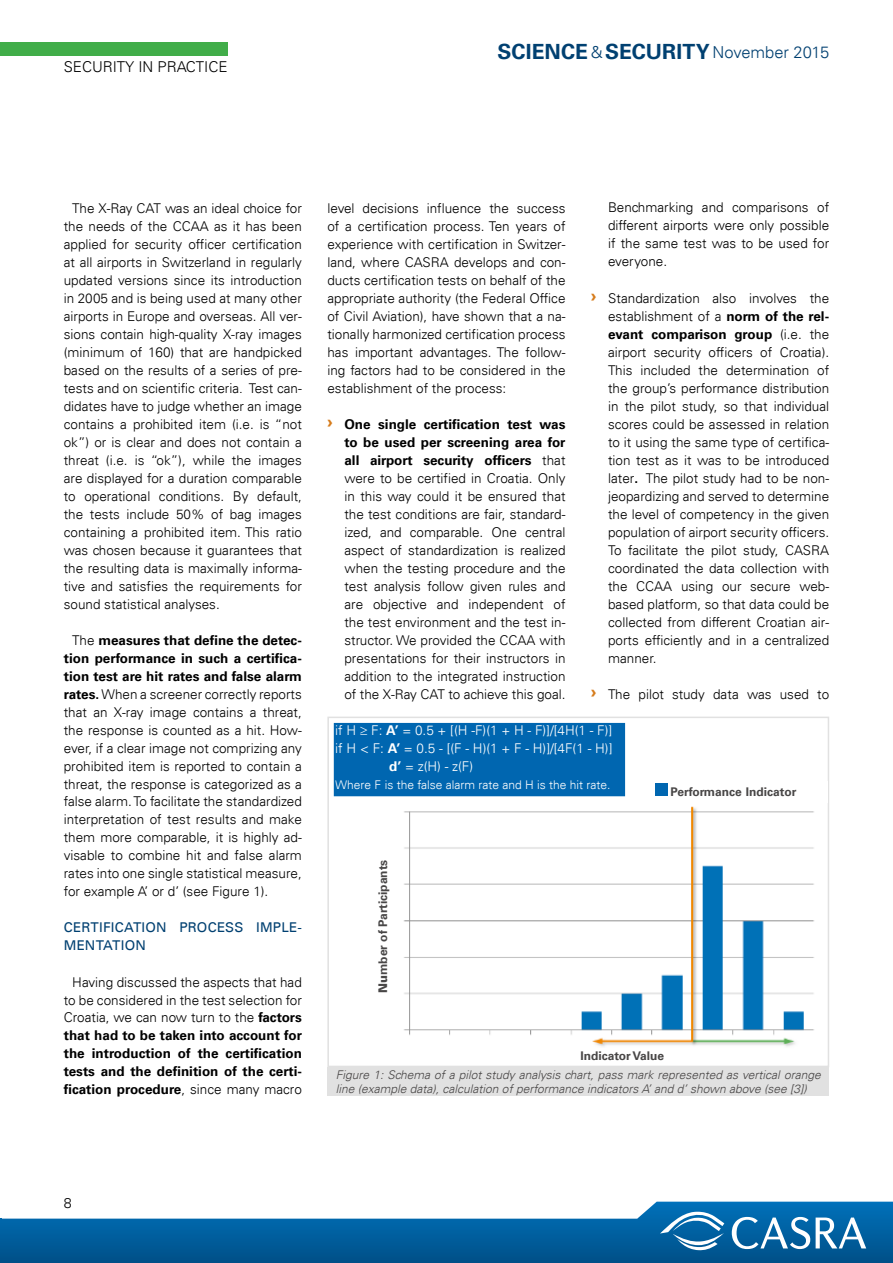
<style>
.page{position:relative;width:893px;height:1263px;background:#fff}
.page>*{position:absolute;margin:0;border:0;box-sizing:border-box;transform-origin:0 0}
.t1{font:700 21px "Univers LT";letter-spacing:.005em;color:#004071}
.t2{font:300 15px "Univers LT";color:#000}
.t3{font:300 14.25px "Univers LT";color:#000}
.t4{font:300 13.5px/18px "Univers LT";color:#000;text-align:justify}
.t5{font:700 13.5px/18px "Univers LT";color:#000;text-align:justify}
.t6{font:300 13.5px/18px "Univers";color:#000;text-align:justify}
.t7{font:300 13.5px "Univers LT";color:#fff}
.t8{font:13.5px "Univers LT";letter-spacing:.015em;color:#004071}
.t9{font:italic 300 12px/14.4px "Univers LT";color:#484646}
.t10{font:700 12px "Univers LT";color:#484646}
.t11{font:300 12px "Univers LT";color:#fff}
.s1{font-weight:300;font-size:16.5px}
.s2{font-family:"Univers"}
.s3{font-family:"Univers LT"}
.s4{font-weight:700}
.s5{font-weight:300}
.s6{font-family:"Arial";font-weight:900;font-size:15px;color:#d67c1c}
.s7{font-weight:900}
</style>
<div class="page">
<svg style="left:0;top:1202px;width:893px;height:61px"></svg>
<svg style="left:660px;top:1211px;width:213px;height:39px"></svg>
<div style="left:0;top:43px;width:228px;height:13px;background:#41ad49"></div>
<img style="left:333px;top:722px;width:481px;height:325px">
<div style="left:327px;top:717px;width:502px;height:350px;border:2px solid #e1e1e1"></div>
<div style="left:335px;top:724px;width:289px;height:71px;background:#0066b0"></div>
<div style="left:334px;top:723px;width:291px;height:73px;border:2px solid #0066b0"></div>
<div style="left:327px;top:1067px;width:502px;height:29px;background:#e1e1e1"></div>
<div style="left:654px;top:781px;width:173px;height:22px;background:#fff"></div>
<div style="left:655px;top:783px;width:12px;height:13px;background:#0066b0"></div>
<div style="left:375px;top:836px;width:15px;height:165px;background:#fff"></div>
<p class="t2" style="left:64px;top:58px;width:165px">Security in practice</p>
<h1 class="t1" style="left:498px;top:39px;width:333px">SCIENCE <span class="s1">&amp;</span> SECURITY <span class="s1">November 2015</span></h1>
<p class="t4" style="left:72px;top:199px;width:74px">The X-Ray CAT</p>
<p class="t4" style="left:64px;top:199px;width:240px;text-indent:101px">was an ideal choice for the needs of the CCAA</p>
<p class="t4" style="left:64px;top:217px;width:240px;text-indent:150px">as it has been applied for security officer certification at all airports in Switzerland in regularly updated versions since its introduction in 2005 and is being used at many other airports in E urope and overseas. <span class="s2">All ver-</span></p>
<p class="t6" style="left:64px;top:325px;width:240px">sions contain high-quality X-ray images (minimum of 160) that are handpicked based on the results of a series of pre&shy;tests and on scientific criteria. <span class="s3">Test can-</span></p>
<p class="t4" style="left:64px;top:397px;width:240px">didates have to judge whether an image contains a prohibited item (i.e. is “not ok”) or is clear and does not contain a threat (i.e. is “ok”), while the images are displayed for a duration comparable to operational conditions. By default, the tests include 50% of bag images containing a prohibited item. This ratio was chosen because it guarantees that the resulting data is maximally informa&shy;tive and satisfies the requirements for sound statistical analyses.</p>
<p class="t4" style="left:64px;top:631px;width:240px;text-indent:9px">The <span class="s4">measures that define the detec&shy;tion performance in such a certifica&shy;tion test are hit rates and false alarm rates.</span> When a screener correctly reports that an X-ray image contains a threat, the response is counted as a hit. H ow&shy;ever, if a clear image not comprizing any prohibited item is reported to contain a threat, the response is categorized as a false alarm. To facilitate the standardized interpretation of test results and make them more comparable, it is <span class="s2">highly ad-</span></p>
<p class="t6" style="left:64px;top:847px;width:240px">visable to combine hit and false alarm rates into one single statistical measure<span class="s3">,</span></p>
<p class="t4" style="left:64px;top:883px;width:206px">for example A’ or d’ (see Figure 1).</p>
<p class="t8" style="left:64px;top:920px;width:171px">CERTI FICATI ON PROCESS</p>
<p class="t8" style="left:256px;top:920px;width:47px">I MPLE-</p>
<p class="t8" style="left:64px;top:938px;width:84px">MENTATION</p>
<p class="t5" style="left:64px;top:973px;width:240px;text-indent:9px"><span class="s5">Having discussed the aspects that had to be considered in the test selection for Croatia, we can now turn to the</span> factors that had to be taken into account for the introduction of the certification tests and the definition of the certi&shy;fication procedure<span class="s5">, since many macro</span></p>
<p class="t4" style="left:327px;top:199px;width:240px">level decisions influence the success of a certification process. Ten years of experience with certification in Switzer&shy;land, where CAS</p>
<p class="t4" style="left:327px;top:253px;width:240px;text-indent:103px">RA develops and con&shy;ducts certification tests on behalf of the appropriate authority (the Federal Office of Civil Aviation), have shown that a na&shy;tionally harmonized certification process has important advantages. The follow&shy;ing factors had to be considered in the establishment of the process:</p>
<p class="t4" style="left:344px;top:415px;width:223px;text-indent:-17px"><span class="s6">›</span> <span class="s4">One single certification test was to be used per screening area for all airport security officers</span> that were to be certified in Croatia. Only in this way could it be ensured that the test conditions are fair, standard&shy;ized, and comparable. One central aspect of standardization is realized when the testing procedure and the test analysis follow given rules and are objective and independent of the test environment and the test in&shy;structor. We provided the CCAA</p>
<p class="t4" style="left:344px;top:631px;width:223px;text-indent:195px">with presentations for their instructors in addition to the integrated instruction of the X-Ray CAT</p>
<p class="t4" style="left:448px;top:685px;width:119px">to achieve this goal.</p>
<p class="t4" style="left:608px;top:199px;width:223px">Benchmarking and comparisons of different airports were only possible if the same test was to be used for everyone.</p>
<p class="t4" style="left:608px;top:289px;width:223px;text-indent:-17px"><span class="s6">›</span> Standardization also involves the establishment of a <span class="s4">norm of the rel&shy;evant comparison group</span> (i.e. the airport security officers of Croatia).<br>This included the determination of the group’s performance distribution in the pilot study, so that individual scores could be assessed in relation to it using the same type of certifica&shy;tion test as it was to be introduced later<span class="s4">.</span> The pilot study had to be non&shy;jeopardizing and served to determine the level of competency in the given population of airport security officers.<br>To facilitate the pilot study, CAS</p>
<p class="t4" style="left:608px;top:541px;width:223px;text-indent:203px">RA coordinated the data collection with the CCAA</p>
<p class="t4" style="left:608px;top:577px;width:223px;text-indent:73px">using our secure web&shy;based platform, so that data could be collected from different Croatian air&shy;ports efficiently and in a centralized manner.</p>
<p class="t4" style="left:591px;top:685px;width:240px"><span class="s6">›</span> The pilot study data was used to</p>
<p class="t7" style="left:335px;top:722px;width:279px">if H ≥ F: <span class="s4">A’</span> = 0.5 + [(H -F)(1 + H - F)]/[4H (1 - F)]</p>
<p class="t7" style="left:335px;top:740px;width:279px">if H &lt; F: <span class="s4">A’</span> = 0.5 - [(F - H)(1 + F - H)]/[4F(1 - H)]</p>
<p class="t7" style="left:389px;top:758px;width:85px"><span class="s4">d’</span> = z(H) - z(F)</p>
<p class="t11" style="left:335px;top:777px;width:277px">Where F is the false alarm rate and H is the hit rate.</p>
<p class="t10" style="left:376px;top:993px;width:135px;rotate:-90deg"><span class="s7">Nu</span>mber of Participants</p>
<p class="t10" style="left:670px;top:785px;width:127px">Performance Indicator</p>
<p class="t10" style="left:580px;top:1049px;width:85px">Indicator Value</p>
<p class="t9" style="left:336px;top:1067px;width:486px">Figure 1: Schema of a pilot study analysis chart, pass mark represented as vertical orange line (example data), calculation of performance indicators A’ and d’ shown above (see [3])</p>
<p class="t3" style="left:64px;top:1195px;width:9px">8</p>
</div>
